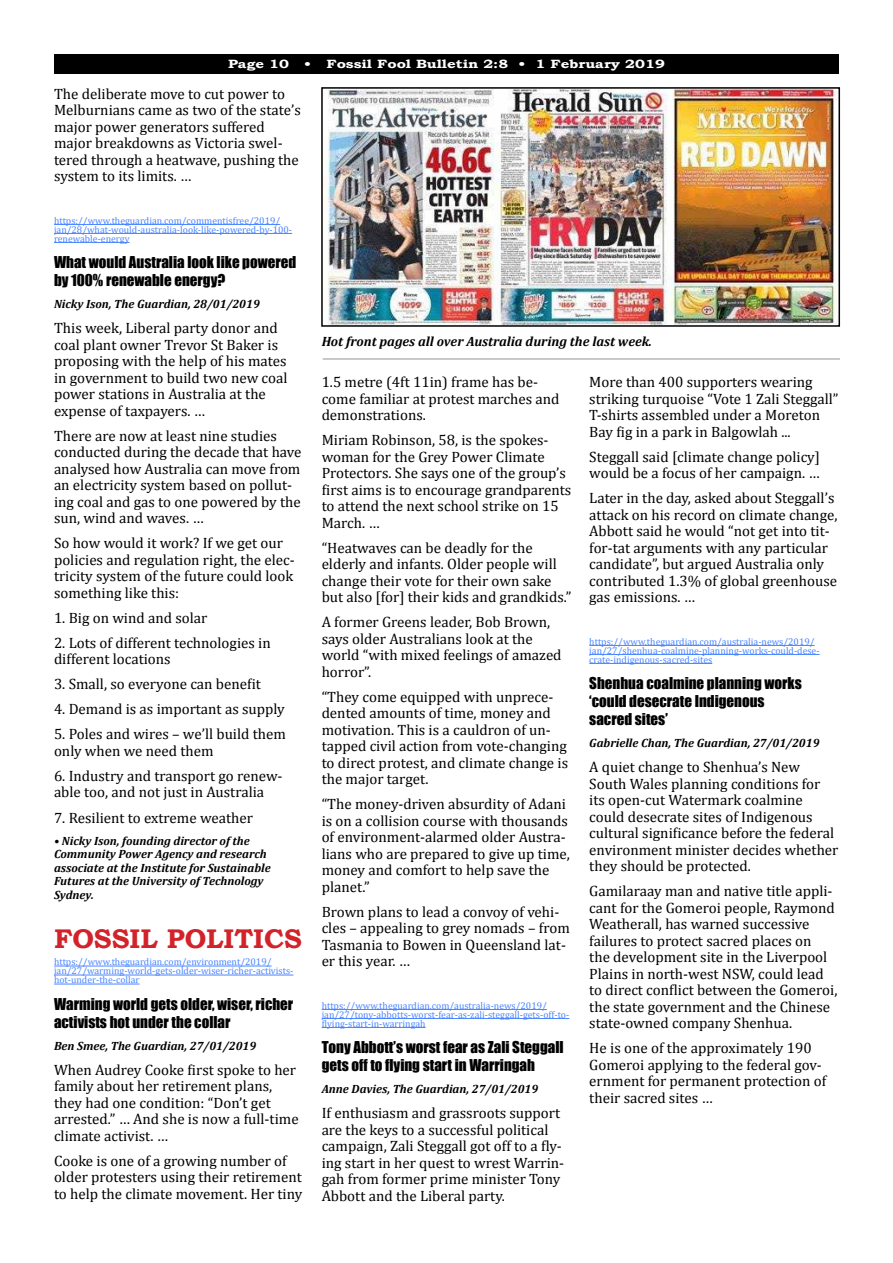
<style>
.page{position:relative;width:893px;height:1263px;background:#fff}
.page>*{position:absolute;margin:0;border:0;box-sizing:border-box;transform-origin:0 0}
.t1{font:700 27px "Bookman Old Style";color:#d2232a}
.t2{font:15px/16.5px "Cambria";color:#000}
.t3{font:15px/18px "Impact";color:#000}
.t4{font:italic 700 13.5px "Cambria";color:#000}
.t5{font:italic 700 12px/13.5px "Cambria";color:#000}
.t6{font:700 12px "Bookman Old Style";color:#fff;scale:1.25 1}
.t7{font:9.75px/9px "Cambria";color:#4a85ff}
</style>
<div class="page">
<div style="left:54px;top:54px;width:785px;height:20px;background:#000"></div>
<hr style="left:54px;top:224px;width:226px;height:1px;background:#4a85ff">
<hr style="left:54px;top:233px;width:238px;height:1px;background:#4a85ff">
<hr style="left:54px;top:242px;width:76px;height:1px;background:#4a85ff">
<hr style="left:54px;top:966px;width:218px;height:1px;background:#4a85ff">
<hr style="left:54px;top:975px;width:239px;height:1px;background:#4a85ff">
<hr style="left:54px;top:984px;width:86px;height:1px;background:#4a85ff">
<hr style="left:322px;top:1009px;width:225px;height:1px;background:#4a85ff">
<hr style="left:322px;top:1018px;width:247px;height:1px;background:#4a85ff">
<hr style="left:322px;top:1027px;width:104px;height:1px;background:#4a85ff">
<hr style="left:589px;top:645px;width:226px;height:1px;background:#4a85ff">
<hr style="left:589px;top:654px;width:231px;height:1px;background:#4a85ff">
<hr style="left:589px;top:663px;width:123px;height:1px;background:#4a85ff">
<img style="left:324px;top:90px;width:513px;height:234px">
<div style="left:321px;top:87px;width:519px;height:240px;border:2px solid #000"></div>
<hr style="left:323px;top:359px;width:517px;height:1px;background:#939598">
<p class="t6" style="left:228px;top:57px;width:50px">Page 10</p>
<p class="t6" style="left:304px;top:57px;width:290px">• Fossil Fool Bulletin 2:8 • 1 February 2019</p>
<p class="t2" style="left:54px;top:85px;width:248px">The deliberate move to cut power to Melburnians came as two of the state’s major power generators suffered major breakdowns as Victoria swel&shy;tered through a heatwave, pushing the system to its limits. …</p>
<p class="t7" style="left:54px;top:216px;width:240px">https://www.theguardian.com/commentisfree/2019/ jan/28/what-would-australia-look-like-powered-by-100- renewable-energy</p>
<p class="t3" style="left:54px;top:253px;width:244px">What would Australia look like powered by 100% renewable energy?</p>
<p class="t5" style="left:54px;top:297px;width:207px">Nicky Ison, The Guardian, 28/01/2019</p>
<p class="t2" style="left:54px;top:320px;width:235px">This week, Liberal party donor and coal plant owner Trevor St Baker is proposing with the help of his mates in government to build two new coal power stations in Australia at the expense of taxpayers. …</p>
<p class="t2" style="left:54px;top:427px;width:249px">There are now at least nine studies conducted during the decade that have analysed how Australia can move from an electricity system based on pollut&shy;ing coal and gas to one powered by the sun, wind and waves. …</p>
<p class="t2" style="left:54px;top:535px;width:242px">So how would it work? If we get our policies and regulation right, the elec&shy;tricity system of the future could look something like this:</p>
<p class="t2" style="left:54px;top:609px;width:155px">1. Big on wind and solar</p>
<p class="t2" style="left:54px;top:634px;width:218px">2. Lots of different technologies in different locations</p>
<p class="t2" style="left:54px;top:676px;width:208px">3. Small, so everyone can benefit</p>
<p class="t2" style="left:54px;top:701px;width:232px">4. Demand is as important as supply</p>
<p class="t2" style="left:54px;top:726px;width:233px">5. Poles and wires – we’ll build them only when we need them</p>
<p class="t2" style="left:54px;top:767px;width:230px">6. Industry and transport go renew&shy;able too, and not just in Australia</p>
<p class="t2" style="left:54px;top:809px;width:200px">7. Resilient to extreme weather</p>
<p class="t5" style="left:54px;top:833px;width:218px">• Nicky Ison, founding director of the Community Power Agency and research associate at the Institute for Sustainable Futures at the University of Technology Sydney.</p>
<h1 class="t1" style="left:54px;top:922px;width:249px">FOSSIL POLITICS</h1>
<p class="t7" style="left:54px;top:957px;width:241px">https://www.theguardian.com/environment/2019/ jan/27/warming-world-gets-older-wiser-richer-activists&shy;hot-under-the-collar</p>
<p class="t3" style="left:54px;top:995px;width:241px">Warming world gets older, wiser, richer activists hot under the collar</p>
<p class="t5" style="left:54px;top:1039px;width:204px">Ben Smee, The Guardian, 27/01/2019</p>
<p class="t2" style="left:54px;top:1061px;width:246px">When Audrey Cooke first spoke to her family about her retirement plans, they had one condition: “Don’t get arrested.” … And she is now a full-time climate activist. …</p>
<p class="t2" style="left:54px;top:1152px;width:250px">Cooke is one of a growing number of older protesters using their retirement to help the climate movement. Her tiny</p>
<p class="t4" style="left:322px;top:333px;width:332px">Hot front pages all over Australia during the last week.</p>
<p class="t2" style="left:322px;top:374px;width:239px">1.5 metre (4ft 11in) frame has be&shy;come familiar at protest marches and demonstrations.</p>
<p class="t2" style="left:322px;top:432px;width:251px">Miriam Robinson, 58, is the spokes&shy;woman for the Grey Power Climate<br>Protectors. She says one of the group’s first aims is to encourage grandparents to attend the next school strike on 15<br>March. …</p>
<p class="t2" style="left:322px;top:539px;width:251px">“Heatwaves can be deadly for the elderly and infants. Older people will change their vote for their own sake but also [for] their kids and grandkids.”</p>
<p class="t2" style="left:322px;top:614px;width:241px">A former Greens leader, Bob Brown, says older Australians look at the world “with mixed feelings of amazed horror”.</p>
<p class="t2" style="left:322px;top:688px;width:248px">“They come equipped with unprece&shy;dented amounts of time, money and motivation. This is a cauldron of un&shy;tapped civil action from vote-changing to direct protest, and climate change is the major target.</p>
<p class="t2" style="left:322px;top:796px;width:250px">“The money-driven absurdity of Adani is on a collision course with thousands of environment-alarmed older Austra&shy;lians who are prepared to give up time, money and comfort to help save the planet.”</p>
<p class="t2" style="left:322px;top:903px;width:250px">Brown plans to lead a convoy of vehi&shy;cles – appealing to grey nomads – from<br>Tasmania to Bowen in Queensland lat&shy;er this year. …</p>
<p class="t7" style="left:322px;top:1001px;width:249px">https://www.theguardian.com/australia-news/2019/ jan/27/tony-abbotts-worst-fear-as-zali-steggall-gets-off-to&shy;flying-start-in-warringah</p>
<p class="t3" style="left:322px;top:1038px;width:243px">Tony Abbott’s worst fear as Zali Steggall gets off to flying start in Warringah</p>
<p class="t5" style="left:322px;top:1082px;width:218px">Anne Davies, The Guardian, 27/01/2019</p>
<p class="t2" style="left:322px;top:1105px;width:244px">If enthusiasm and grassroots support are the keys to a successful political campaign, Zali Steggall got off to a fly&shy;ing start in her quest to wrest Warrin&shy;gah from former prime minister Tony Abbott and the Liberal party.</p>
<p class="t2" style="left:589px;top:374px;width:251px">More than 400 supporters wearing striking turquoise “Vote 1 Zali Steggall” T-shirts assembled under a Moreton Bay fig in a park in Balgowlah ...</p>
<p class="t2" style="left:589px;top:448px;width:232px">Steggall said [climate change policy] would be a focus of her campaign. …</p>
<p class="t2" style="left:589px;top:490px;width:250px">Later in the day, asked about Steggall’s attack on his record on climate change, Abbott said he would “not get into tit&shy;for-tat arguments with any particular candidate”, but argued Australia only contributed 1.3% of global greenhouse gas emissions. …</p>
<p class="t7" style="left:589px;top:637px;width:232px">https://www.theguardian.com/australia-news/2019/ jan/27/shenhua-coalmine-planning-works-could-dese&shy;crate-indigenous-sacred-sites</p>
<p class="t3" style="left:589px;top:674px;width:214px">Shenhua coalmine planning works ‘could desecrate Indigenous sacred sites’</p>
<p class="t5" style="left:589px;top:736px;width:232px">Gabrielle Chan, The Guardian, 27/01/2019</p>
<p class="t2" style="left:589px;top:759px;width:251px">A quiet change to Shenhua’s New South Wales planning conditions for its open-cut Watermark coalmine could desecrate sites of Indigenous cultural significance before the federal environment minister decides whether they should be protected.</p>
<p class="t2" style="left:589px;top:883px;width:250px">Gamilaraay man and native title appli&shy;cant for the Gomeroi people, Raymond Weatherall, has warned successive failures to protect sacred places on<br>the development site in the Liverpool Plains in north-west NSW, could lead to direct conflict between the Gomeroi, the state government and the Chinese state-owned company Shenhua.</p>
<p class="t2" style="left:589px;top:1040px;width:238px">He is one of the approximately 190<br>Gomeroi applying to the federal gov&shy;ernment for permanent protection of their sacred sites …</p>
</div>
